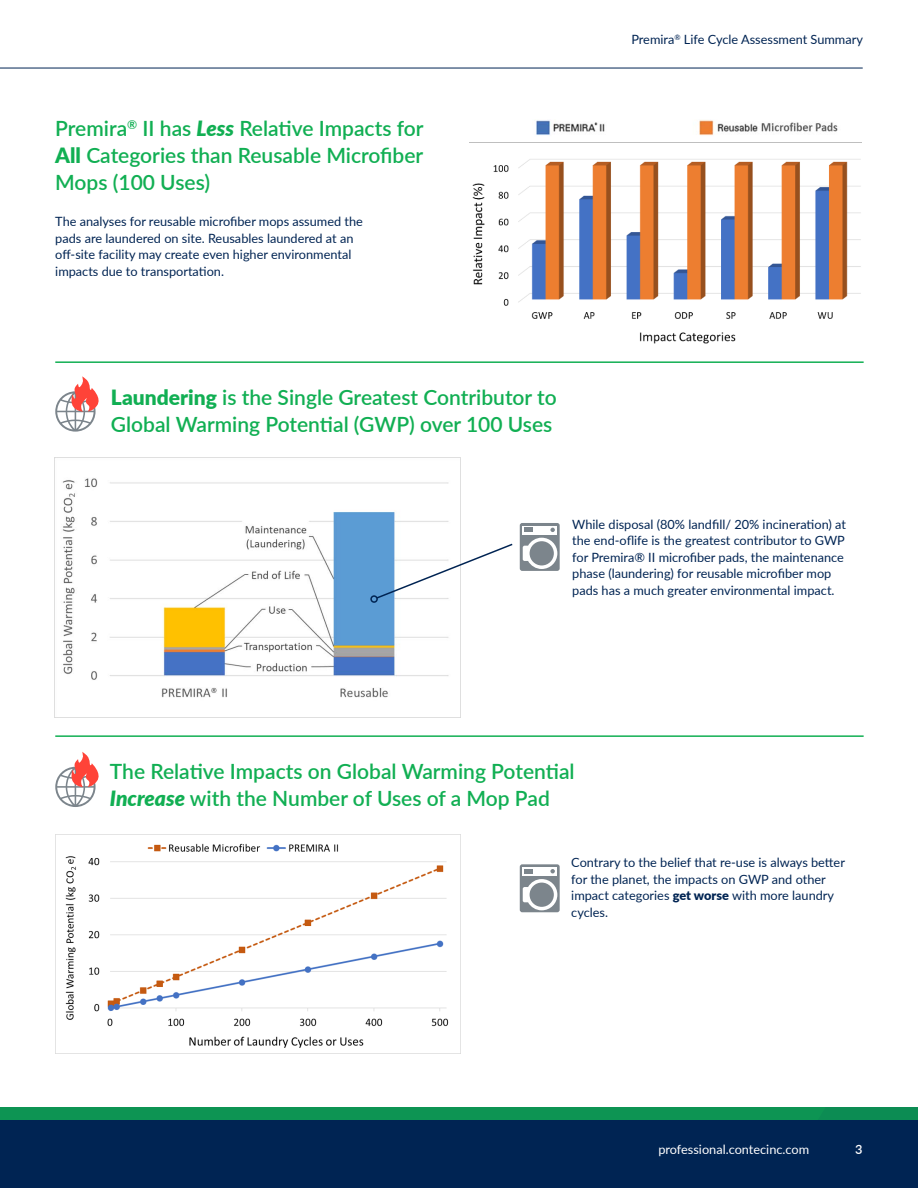
<style>
.page{position:relative;width:918px;height:1188px;background:#fff}
.page>*{position:absolute;margin:0;border:0;box-sizing:border-box;transform-origin:0 0}
._02__Section_heading{font:600 21px/27px "Lato";color:#11af53}
._04__Body_text{font:12.75px/16.5px "Lato";color:#002453}
.t1{font:12.75px "Lato";color:#fff}
.t2{font:600 12.75px "Lato";color:#fff}
.s1{font-weight:900;font-style:italic}
.s2{font-weight:900}
</style>
<div class="page">
<div style="left:0;top:1120px;width:918px;height:68px;background:#002453"></div>
<div style="left:0;top:1107px;width:918px;height:13px;background:#0d9453"></div>
<hr style="left:0;top:68px;width:863px;height:1px;background:#002453">
<img style="left:469px;top:142px;width:393px;height:202px">
<img style="left:536px;top:120px;width:302px;height:15px">
<svg style="left:520px;top:523px;width:40px;height:48px"></svg>
<img style="left:54px;top:458px;width:407px;height:260px">
<svg style="left:375px;top:542px;width:138px;height:58px"></svg>
<div style="left:370px;top:595px;width:8px;height:8px;border:2px solid #002453;border-radius:50%"></div>
<img style="left:55px;top:835px;width:406px;height:218px">
<svg style="left:520px;top:864px;width:40px;height:48px"></svg>
<svg style="left:55px;top:376px;width:44px;height:56px"></svg>
<svg style="left:55px;top:752px;width:44px;height:55px"></svg>
<hr style="left:55px;top:735px;width:809px;height:2px;background:#11af53">
<hr style="left:55px;top:361px;width:809px;height:2px;background:#11af53">
<p class="_02__Section_heading" style="left:55px;top:114px;width:370px;text-align:justify">Premira<sup>®</sup> II has <span class="s1">Less</span> Relative Impacts for <span class="s2">All</span> Categories than Reusable Microfiber Mops (100 Uses)</p>
<p class="_04__Body_text" style="left:55px;top:213px;width:309px">The analyses for reusable microfiber mops assumed the pads are laundered on site. Reusables laundered at an off-site facility may create even higher environmental impacts due to transportation.</p>
<p class="_04__Body_text" style="left:631px;top:31px;width:233px">Premira<sup>®</sup> Life Cycle Assessment Summary</p>
<p class="_02__Section_heading" style="left:111px;top:383px;width:447px"><span class="s2">Laundering</span> is the Single Greatest Contributor to<br>Global Warming Potential (GWP) over 100 Uses</p>
<p class="_04__Body_text" style="left:572px;top:515px;width:275px">While disposal (80% landfill/ 20% incineration) at the end-oflife is the greatest contributor to GWP for Premira® II microfiber pads, the maintenance phase (laundering) for reusable microfiber mop pads has a much greater environmental impact.</p>
<p class="_02__Section_heading" style="left:110px;top:757px;width:466px">The Relative Impacts on Global Warming Potential<br><span class="s1">Increase</span> with the Number of Uses of a Mop Pad</p>
<p class="_04__Body_text" style="left:571px;top:854px;width:275px">Contrary to the belief that re-use is always better for the planet, the impacts on GWP and other impact categories <span class="s2">get worse</span> with more laundry cycles.</p>
<p class="t1" style="left:658px;top:1140px;width:152px">professional.contecinc.com</p>
<p class="t2" style="left:855px;top:1140px;width:9px">3</p>
</div>
